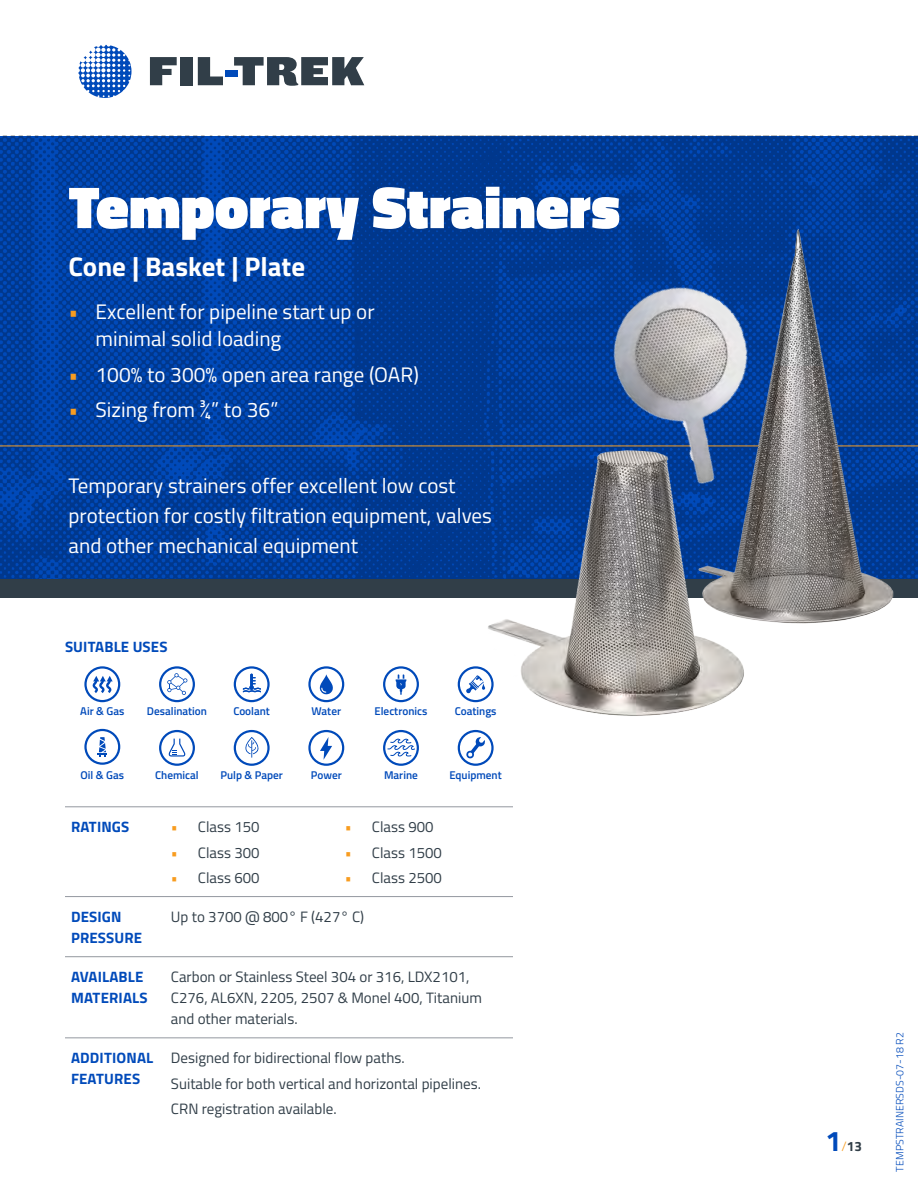
<style>
.page{position:relative;width:918px;height:1188px;background:#fff}
.page>*{position:absolute;margin:0;border:0;box-sizing:border-box;transform-origin:0 0}
.Product_Name{font:900 60px "Titillium Web";color:#fff}
.Product_Name_-_Descr{font:700 27px "Titillium Web";color:#fff}
.Reversed_Description{font:21px/30px "Titillium Web";color:#fff}
.Bullets{font:21px/27px "Titillium Web";color:#fff}
.Description_copy{font:15px/21px "Titillium Web";color:#313e48}
.Description_Bold_Int{font:700 15px/21px "Titillium Web";letter-spacing:.01em;color:#004aba}
.t1{font:700 13.5px "Titillium Web";color:#313e48}
.Bullets-2{font:600 11.25px "Titillium Web";color:#004aba}
.t2{font:300 10.5px "Titillium Web";letter-spacing:.01em;color:#004aba}
.s1{color:#f89c1f}
.s2{font-size:28.5px;color:#004aba}
.s3{font-weight:300;color:#f89c1f}
</style>
<div class="page">
<img style="left:0;top:136px;width:918px;height:443px">
<hr style="left:0;top:446px;width:918px;height:1px;background:#f89c1f">
<div style="left:0;top:579px;width:918px;height:19px;background:#313e48"></div>
<svg style="left:84px;top:666px;width:36px;height:36px"></svg>
<svg style="left:84px;top:729px;width:36px;height:36px"></svg>
<svg style="left:159px;top:666px;width:36px;height:36px"></svg>
<svg style="left:159px;top:730px;width:36px;height:36px"></svg>
<svg style="left:234px;top:666px;width:36px;height:36px"></svg>
<svg style="left:234px;top:730px;width:36px;height:36px"></svg>
<svg style="left:308px;top:666px;width:36px;height:36px"></svg>
<svg style="left:308px;top:730px;width:36px;height:36px"></svg>
<svg style="left:383px;top:666px;width:36px;height:36px"></svg>
<svg style="left:383px;top:730px;width:36px;height:36px"></svg>
<svg style="left:458px;top:666px;width:25px;height:36px"></svg>
<svg style="left:458px;top:730px;width:36px;height:36px"></svg>
<hr style="left:65px;top:807px;width:100px;height:1px;background:#93989f">
<hr style="left:165px;top:807px;width:174px;height:1px;background:#93989f">
<hr style="left:339px;top:807px;width:174px;height:1px;background:#93989f">
<hr style="left:65px;top:896px;width:100px;height:1px;background:#93989f">
<hr style="left:165px;top:896px;width:174px;height:1px;background:#93989f">
<hr style="left:339px;top:896px;width:174px;height:1px;background:#93989f">
<hr style="left:65px;top:956px;width:100px;height:1px;background:#93989f">
<hr style="left:165px;top:956px;width:174px;height:1px;background:#93989f">
<hr style="left:339px;top:956px;width:174px;height:1px;background:#93989f">
<hr style="left:65px;top:1038px;width:100px;height:1px;background:#93989f">
<hr style="left:165px;top:1038px;width:174px;height:1px;background:#93989f">
<hr style="left:339px;top:1038px;width:174px;height:1px;background:#93989f">
<img style="left:513px;top:194px;width:354px;height:244px">
<img style="left:483px;top:438px;width:261px;height:278px">
<img style="left:689px;top:221px;width:208px;height:414px">
<svg style="left:78px;top:45px;width:54px;height:53px"></svg>
<svg style="left:150px;top:57px;width:27px;height:28px"></svg>
<div style="left:180px;top:57px;width:12px;height:28px;background:#313e48"></div>
<svg style="left:198px;top:57px;width:25px;height:28px"></svg>
<svg style="left:234px;top:57px;width:130px;height:29px"></svg>
<div style="left:225px;top:70px;width:12px;height:6px;background:#004aba"></div>
<p class="Product_Name" style="left:69px;top:163px;width:553px">Temporary Strainers</p>
<p class="Product_Name_-_Descr" style="left:69px;top:246px;width:238px">Cone | Basket | Plate</p>
<p class="Bullets" style="left:96px;top:297px;width:281px;text-indent:-27px"><span class="s1">•</span> Excellent for pipeline start up or minimal solid loading</p>
<p class="Bullets" style="left:69px;top:360px;width:352px"><span class="s1">•</span> 100% to 300% open area range (OAR)</p>
<p class="Bullets" style="left:69px;top:395px;width:211px"><span class="s1">•</span> Sizing from ¾” to 36”</p>
<p class="Reversed_Description" style="left:69px;top:470px;width:425px">Temporary strainers offer excellent low cost protection for costly filtration equipment, valves and other mechanical equipment</p>
<p class="Description_Bold_Int" style="left:65px;top:635px;width:104px">SUITABLE USES</p>
<p class="Bullets-2" style="left:80px;top:703px;width:46px">Air &amp; Gas</p>
<p class="Bullets-2" style="left:147px;top:703px;width:62px">Desalination</p>
<p class="Bullets-2" style="left:233px;top:703px;width:38px">Coolant</p>
<p class="Bullets-2" style="left:312px;top:703px;width:31px">Water</p>
<p class="Bullets-2" style="left:375px;top:703px;width:54px">Electronics</p>
<p class="Bullets-2" style="left:455px;top:703px;width:43px">Coatings</p>
<p class="Bullets-2" style="left:81px;top:766px;width:45px">Oil &amp; Gas</p>
<p class="Bullets-2" style="left:155px;top:766px;width:45px">Chemical</p>
<p class="Bullets-2" style="left:220px;top:766px;width:64px">Pulp &amp; Paper</p>
<p class="Bullets-2" style="left:311px;top:766px;width:33px">Power</p>
<p class="Bullets-2" style="left:384px;top:766px;width:35px">Marine</p>
<p class="Bullets-2" style="left:450px;top:766px;width:54px">Equipment</p>
<p class="Description_Bold_Int" style="left:71px;top:816px;width:60px">RATINGS</p>
<p class="Description_copy" style="left:171px;top:816px;width:90px"><span class="s1">•</span> Class 150</p>
<p class="Description_copy" style="left:171px;top:841px;width:90px"><span class="s1">•</span> Class 300</p>
<p class="Description_copy" style="left:171px;top:867px;width:90px"><span class="s1">•</span> Class 600</p>
<p class="Description_copy" style="left:345px;top:816px;width:90px"><span class="s1">•</span> Class 900</p>
<p class="Description_copy" style="left:345px;top:841px;width:98px"><span class="s1">•</span> Class 1500</p>
<p class="Description_copy" style="left:345px;top:867px;width:98px"><span class="s1">•</span> Class 2500</p>
<p class="Description_Bold_Int" style="left:71px;top:906px;width:73px">DESIGN<br>PRESSURE</p>
<p class="Description_copy" style="left:171px;top:906px;width:195px">Up to 3700 @ 800° F (427° C)</p>
<p class="Description_Bold_Int" style="left:71px;top:966px;width:78px">AVAILABLE<br>MATERIALS</p>
<p class="Description_copy" style="left:171px;top:966px;width:312px">Carbon or Stainless Steel 304 or 316, LDX2101,<br>C276, AL6XN, 2205, 2507 &amp; Monel 400, Titanium and other materials.</p>
<p class="Description_Bold_Int" style="left:71px;top:1047px;width:84px">ADDITIONAL<br>FEATURES</p>
<p class="Description_copy" style="left:171px;top:1047px;width:235px">Designed for bidirectional flow paths.</p>
<p class="Description_copy" style="left:171px;top:1072px;width:311px">Suitable for both vertical and horizontal pipelines.</p>
<p class="Description_copy" style="left:171px;top:1098px;width:167px">CRN registration available.</p>
<p class="t1" style="left:826px;top:1136px;width:38px"><span class="s2">1</span><span class="s3">/</span>13</p>
<p class="t2" style="left:892px;top:1172px;width:141px;rotate:-90deg">TempSTrainerSdS-07-18 r2</p>
</div>
